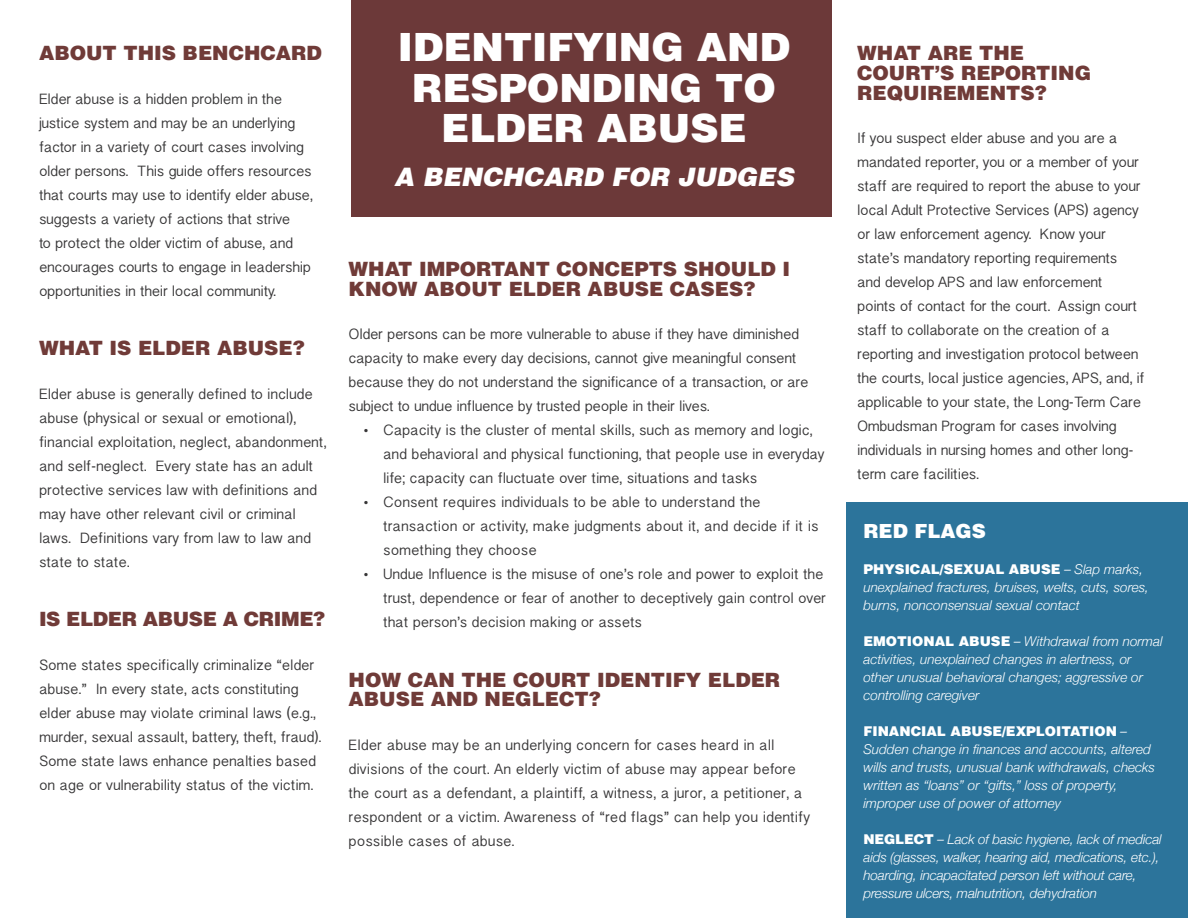
<style>
.page{position:relative;width:1188px;height:918px;background:#fff}
.page>*{position:absolute;margin:0;border:0;box-sizing:border-box;transform-origin:0 0}
.t1{font:900 39px/40.5px "Helvetica";color:#fff;text-align:center}
.t2{font:italic 900 25.5px "Helvetica";color:#fff}
.t3{font:900 19.8px/19.8px "Helvetica";color:#703b38}
.t4{font:900 19.8px "Helvetica";letter-spacing:-.02em;color:#703b38}
.t5{font:900 19.5px "Helvetica";color:#fff}
.t6{font:15px/24px "Kannada Sangam MN";color:#363536}
.t7{font:italic 300 13.5px/18px "Helvetica Neue";color:#fff}
.s1{font-family:"Helvetica";font-weight:900;font-style:normal}
</style>
<div class="page">
<div style="left:352px;top:0;width:480px;height:216px;background:#6c3939"></div>
<div style="left:846px;top:502px;width:342px;height:416px;background:#2c749b"></div>
<p class="t3" style="left:39px;top:43px;width:284px">ABOUT THIS BENCHCARD</p>
<p class="t6" style="left:39px;top:87px;width:275px">Elder abuse is a hidden problem in the justice system and may be an underlying factor in a variety of court cases involving older persons. This guide offers resources that courts may use to identify elder abuse, suggests a variety of actions that strive<br>to protect the older victim of abuse, and encourages courts to engage in leadership opportunities in their local community.</p>
<p class="t3" style="left:39px;top:338px;width:267px">WHAT IS ELDER ABUSE?</p>
<p class="t6" style="left:39px;top:382px;width:289px">Elder abuse is generally defined to include abuse (physical or sexual or emotional), financial exploitation, neglect, abandonment, and self-neglect. Every state has an adult protective services law with definitions and may have other relevant civil or criminal laws. Definitions vary from law to law and state to state.</p>
<p class="t4" style="left:39px;top:606px;width:288px">IS ELDER ABUSE A CRIME?</p>
<p class="t6" style="left:39px;top:653px;width:284px">Some states specifically criminalize “elder abuse.” In every state, acts constituting elder abuse may violate criminal laws (e.g., murder, sexual assault, battery, theft, fraud).<br>Some state laws enhance penalties based on age or vulnerability status of the victim.</p>
<p class="t1" style="left:398px;top:26px;width:394px">IDENTIFYING AND<br>RESPONDING TO<br>ELDER ABUSE</p>
<p class="t2" style="left:394px;top:160px;width:401px">A BENCHCARD FOR JUDGES</p>
<p class="t3" style="left:349px;top:258px;width:443px">WHAT IMPORTANT CONCEPTS SHOULD I<br>KNOW ABOUT ELDER ABUSE CASES?</p>
<p class="t6" style="left:349px;top:322px;width:461px">Older persons can be more vulnerable to abuse if they have diminished capacity to make every day decisions, cannot give meaningful consent because they do not understand the significance of a transaction, or are subject to undue influence by trusted people in their lives.</p>
<p class="t6" style="left:383px;top:418px;width:443px;text-indent:-20px">• Capacity is the cluster of mental skills, such as memory and logic, and behavioral and physical functioning, that people use in everyday life; capacity can fluctuate over time, situations and tasks</p>
<p class="t6" style="left:383px;top:490px;width:437px;text-indent:-20px">• Consent requires individuals to be able to understand the transaction or activity, make judgments about it, and decide if it is something they choose</p>
<p class="t6" style="left:383px;top:562px;width:444px;text-indent:-20px">• Undue Influence is the misuse of one’s role and power to exploit the trust, dependence or fear of another to deceptively gain control over that person’s decision making or assets</p>
<p class="t3" style="left:349px;top:669px;width:433px">HOW CAN THE COURT IDENTIFY ELDER<br>ABUSE AND NEGLECT?</p>
<p class="t6" style="left:349px;top:733px;width:463px">Elder abuse may be an underlying concern for cases heard in all divisions of the court. An elderly victim of abuse may appear before the court as a defendant, a plaintiff, a witness, a juror, a petitioner, a respondent or a victim. Awareness of “red flags” can help you identify possible cases of abuse.</p>
<p class="t3" style="left:857px;top:43px;width:235px">WHAT ARE THE<br>COURT’S REPORTING<br>REQUIREMENTS?</p>
<p class="t6" style="left:857px;top:126px;width:289px">If you suspect elder abuse and you are a mandated reporter, you or a member of your staff are required to report the abuse to your local Adult Protective Services (APS) agency or law enforcement agency. Know your state’s mandatory reporting requirements and develop APS and law enforcement points of contact for the court. Assign court staff to collaborate on the creation of a reporting and investigation protocol between the courts, local justice agencies, APS, and, if applicable to your state, the Long-Term Care Ombudsman Program for cases involving individuals in nursing homes and other long&shy;term care facilities.</p>
<p class="t5" style="left:863px;top:519px;width:124px">RED FLAGS</p>
<p class="t7" style="left:863px;top:560px;width:287px"><span class="s1">PHYSICAL/SEXUAL ABUSE</span> – Slap marks, unexplained fractures, bruises, welts, cuts, sores, burns, nonconsensual sexual contact</p>
<p class="t7" style="left:863px;top:632px;width:301px"><span class="s1">EMOTIONAL ABUSE</span> – Withdrawal from normal activities, unexplained changes in alertness, or other unusual behavioral changes; aggressive or controlling caregiver</p>
<p class="t7" style="left:863px;top:722px;width:293px"><span class="s1">FINANCIAL ABUSE/EXPLOITATION</span> – Sudden change in finances and accounts, altered wills and trusts, unusual bank withdrawals, checks written as “loans” or “gifts,” loss of property, improper use of power of attorney</p>
<p class="t7" style="left:863px;top:830px;width:300px"><span class="s1">NEGLECT</span> – Lack of basic hygiene, lack of medical aids (glasses, walker, hearing aid, medications, etc.), hoarding, incapacitated person left without care, pressure ulcers, malnutrition, dehydration</p>
</div>
